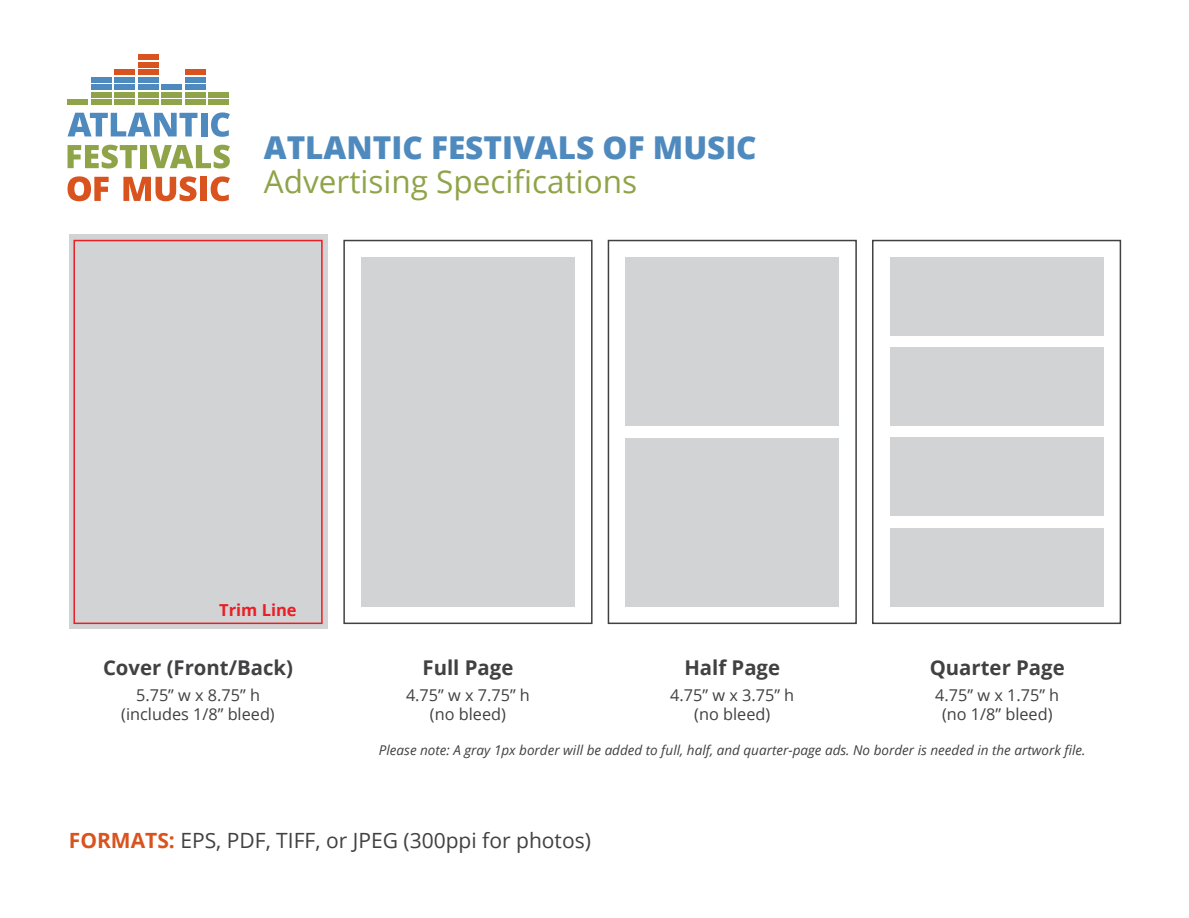
<style>
.page{position:relative;width:1189px;height:918px;background:#fff}
.page>*{position:absolute;margin:0;border:0;box-sizing:border-box;transform-origin:0 0}
.t1{font:31.5px "Open Sans";color:#8fa448}
.t2{font:800 31.5px "Open Sans";color:#4f8abe}
.t3{font:21px "Open Sans";color:#414042}
.t4{font:700 20.4px "Open Sans";color:#414042}
.t5{font:700 16.5px "Open Sans";color:#ed1d24}
.t6{font:16.2px/19.5px "Open Sans";color:#414042;text-align:center}
.t7{font:italic 13.5px "Open Sans";color:#414042}
.s1{font-weight:700;color:#d9531e}
</style>
<div class="page">
<div style="left:69px;top:235px;width:258px;height:394px;background:#d1d3d4"></div>
<div style="left:73px;top:240px;width:249px;height:384px;border:2px solid #ed1d24"></div>
<div style="left:343px;top:240px;width:249px;height:384px;background:#fff;border:2px solid #414042"></div>
<div style="left:361px;top:257px;width:214px;height:349px;background:#d1d3d4"></div>
<div style="left:607px;top:240px;width:249px;height:384px;background:#fff;border:2px solid #414042"></div>
<div style="left:625px;top:257px;width:214px;height:169px;background:#d1d3d4"></div>
<div style="left:625px;top:437px;width:214px;height:169px;background:#d1d3d4"></div>
<div style="left:872px;top:240px;width:249px;height:384px;background:#fff;border:2px solid #414042"></div>
<div style="left:889px;top:527px;width:214px;height:79px;background:#d1d3d4"></div>
<div style="left:889px;top:257px;width:214px;height:79px;background:#d1d3d4"></div>
<div style="left:889px;top:347px;width:214px;height:79px;background:#d1d3d4"></div>
<div style="left:889px;top:437px;width:214px;height:79px;background:#d1d3d4"></div>
<svg style="left:67px;top:113px;width:130px;height:23px"></svg>
<div style="left:201px;top:113px;width:6px;height:23px;background:#4f8abe"></div>
<svg style="left:211px;top:112px;width:19px;height:25px"></svg>
<svg style="left:67px;top:145px;width:70px;height:23px"></svg>
<div style="left:141px;top:145px;width:6px;height:23px;background:#8fa448"></div>
<svg style="left:149px;top:145px;width:81px;height:23px"></svg>
<svg style="left:67px;top:176px;width:42px;height:25px"></svg>
<svg style="left:123px;top:176px;width:73px;height:25px"></svg>
<div style="left:200px;top:177px;width:7px;height:24px;background:#d9531e"></div>
<svg style="left:211px;top:176px;width:19px;height:25px"></svg>
<div style="left:67px;top:99px;width:21px;height:5px;background:#8fa448"></div>
<div style="left:91px;top:99px;width:20px;height:5px;background:#8fa448"></div>
<div style="left:115px;top:99px;width:20px;height:5px;background:#8fa448"></div>
<div style="left:138px;top:99px;width:20px;height:5px;background:#8fa448"></div>
<div style="left:162px;top:99px;width:20px;height:5px;background:#8fa448"></div>
<div style="left:185px;top:99px;width:20px;height:5px;background:#8fa448"></div>
<div style="left:209px;top:99px;width:20px;height:5px;background:#8fa448"></div>
<div style="left:91px;top:92px;width:20px;height:5px;background:#8fa448"></div>
<div style="left:115px;top:92px;width:20px;height:5px;background:#8fa448"></div>
<div style="left:138px;top:92px;width:20px;height:5px;background:#8fa448"></div>
<div style="left:162px;top:92px;width:20px;height:5px;background:#8fa448"></div>
<div style="left:185px;top:92px;width:20px;height:5px;background:#8fa448"></div>
<div style="left:209px;top:92px;width:20px;height:5px;background:#8fa448"></div>
<div style="left:91px;top:84px;width:20px;height:6px;background:#4f8abe"></div>
<div style="left:115px;top:84px;width:20px;height:6px;background:#4f8abe"></div>
<div style="left:138px;top:84px;width:20px;height:6px;background:#4f8abe"></div>
<div style="left:162px;top:84px;width:20px;height:6px;background:#4f8abe"></div>
<div style="left:185px;top:84px;width:20px;height:6px;background:#4f8abe"></div>
<div style="left:91px;top:77px;width:20px;height:5px;background:#4f8abe"></div>
<div style="left:115px;top:77px;width:20px;height:5px;background:#4f8abe"></div>
<div style="left:138px;top:77px;width:20px;height:5px;background:#4f8abe"></div>
<div style="left:185px;top:77px;width:20px;height:5px;background:#4f8abe"></div>
<div style="left:115px;top:69px;width:20px;height:6px;background:#d9531e"></div>
<div style="left:138px;top:69px;width:20px;height:6px;background:#d9531e"></div>
<div style="left:185px;top:69px;width:20px;height:6px;background:#d9531e"></div>
<div style="left:138px;top:62px;width:20px;height:5px;background:#d9531e"></div>
<div style="left:138px;top:55px;width:20px;height:5px;background:#d9531e"></div>
<h1 class="t2" style="left:264px;top:123px;width:494px">ATLANTIC FESTIVALS OF MUSIC</h1>
<h1 class="t1" style="left:264px;top:160px;width:375px">Advertising Specifications</h1>
<p class="t5" style="left:219px;top:598px;width:79px">Trim Line</p>
<p class="t4" style="left:103px;top:653px;width:191px">Cover (Front/Back)</p>
<p class="t6" style="left:121px;top:685px;width:155px">5.75” w x 8.75” h (includes 1/8” bleed)</p>
<p class="t4" style="left:684px;top:653px;width:97px">Half Page</p>
<p class="t6" style="left:670px;top:685px;width:125px">4.75” w x 3.75” h (no bleed)</p>
<p class="t4" style="left:422px;top:653px;width:92px">Full Page</p>
<p class="t6" style="left:406px;top:685px;width:125px">4.75” w x 7.75” h (no bleed)</p>
<p class="t7" style="left:379px;top:741px;width:708px">Please note: A gray 1px border will be added to full, half, and quarter-page ads. No border is needed in the artwork file.</p>
<p class="t4" style="left:929px;top:653px;width:136px">Quarter Page</p>
<p class="t6" style="left:935px;top:685px;width:125px">4.75” w x 1.75” h (no 1/8” bleed)</p>
<p class="t3" style="left:69px;top:826px;width:523px"><span class="s1">FORMATS:</span> EPS, PDF, TIFF, or JPEG (300ppi for photos)</p>
</div>
